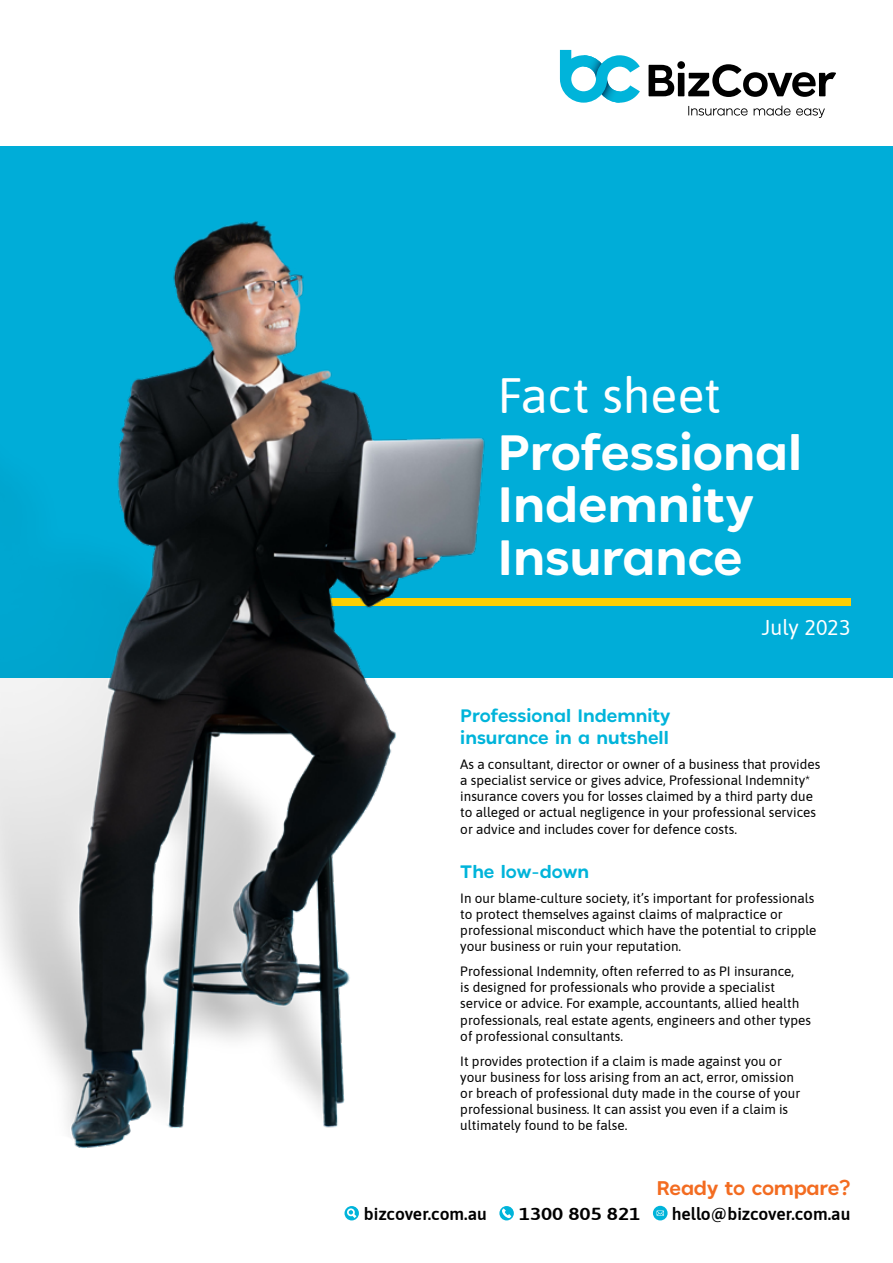
<style>
.page{position:relative;width:893px;height:1263px;background:#fff}
.page>*{position:absolute;margin:0;border:0;box-sizing:border-box;transform-origin:0 0}
.t1{font:700 49.5px/52.5px "JT Marnie";color:#fff}
.t2{font:49.5px "Asap";color:#fff}
.t3{font:21.45px "Asap";letter-spacing:.005em;color:#fff}
.t4{font:700 19.8px "JT Marnie";letter-spacing:-.01em;color:#f36c21}
.t5{font:700 18px/21.6px "JT Marnie";color:#00b4da}
.t6{font:600 17.4px "Asap";color:#000}
.t7{font:600 17.4px "Asap";color:#000;scale:1.2 1}
.t8{font:13.5px/16.2px "Asap";color:#000}
</style>
<div class="page">
<div style="left:0;top:146px;width:893px;height:532px;background:#00add8"></div>
<div style="left:321px;top:598px;width:529px;height:7px;background:#ffcf01"></div>
<img style="left:0;top:221px;width:551px;height:927px">
<svg style="left:649px;top:61px;width:187px;height:36px"></svg>
<svg style="left:688px;top:106px;width:60px;height:10px"></svg>
<svg style="left:754px;top:106px;width:36px;height:10px"></svg>
<svg style="left:796px;top:108px;width:29px;height:10px"></svg>
<svg style="left:560px;top:50px;width:80px;height:53px"></svg>
<svg style="left:344px;top:1206px;width:15px;height:14px"></svg>
<svg style="left:499px;top:1206px;width:15px;height:14px"></svg>
<div style="left:653px;top:1206px;width:15px;height:14px;background:#00b4da;border-radius:50%"></div>
<svg style="left:657px;top:1210px;width:7px;height:6px"></svg>
<h1 class="t2" style="left:497px;top:361px;width:225px">Fact sheet</h1>
<h1 class="t1" style="left:497px;top:422px;width:306px">Professional<br>Indemnity<br>Insurance</h1>
<h2 class="t3" style="left:762px;top:612px;width:90px">July 2023</h2>
<h3 class="t5" style="left:460px;top:704px;width:212px">Professional Indemnity insurance in a nutshell</h3>
<p class="t8" style="left:460px;top:755px;width:362px">As a consultant, director or owner of a business that provides a specialist service or gives advice, Professional Indemnity* insurance covers you for losses claimed by a third party due to alleged or actual negligence in your professional services or advice and includes cover for defence costs.</p>
<h3 class="t5" style="left:460px;top:859px;width:130px">The low-down</h3>
<p class="t8" style="left:460px;top:889px;width:358px">In our blame-culture society, it’s important for professionals to protect themselves against claims of malpractice or professional misconduct which have the potential to cripple your business or ruin your reputation.</p>
<p class="t8" style="left:460px;top:962px;width:352px">Professional Indemnity, often referred to as PI insurance,<br>is designed for professionals who provide a specialist service or advice. For example, accountants, allied health professionals, real estate agents, engineers and other types of professional consultants.</p>
<p class="t8" style="left:460px;top:1052px;width:341px">It provides protection if a claim is made against you or your business for loss arising from an act, error, omission or breach of professional duty made in the course of your professional business. It can assist you even if a claim is ultimately found to be false.</p>
<h3 class="t4" style="left:656px;top:1171px;width:196px">Ready to compare?</h3>
<p class="t6" style="left:364px;top:1202px;width:124px">bizcover.com.au</p>
<p class="t7" style="left:519px;top:1202px;width:103px">1300 805 821</p>
<p class="t6" style="left:672px;top:1202px;width:180px">hello@bizcover.com.au</p>
</div>
